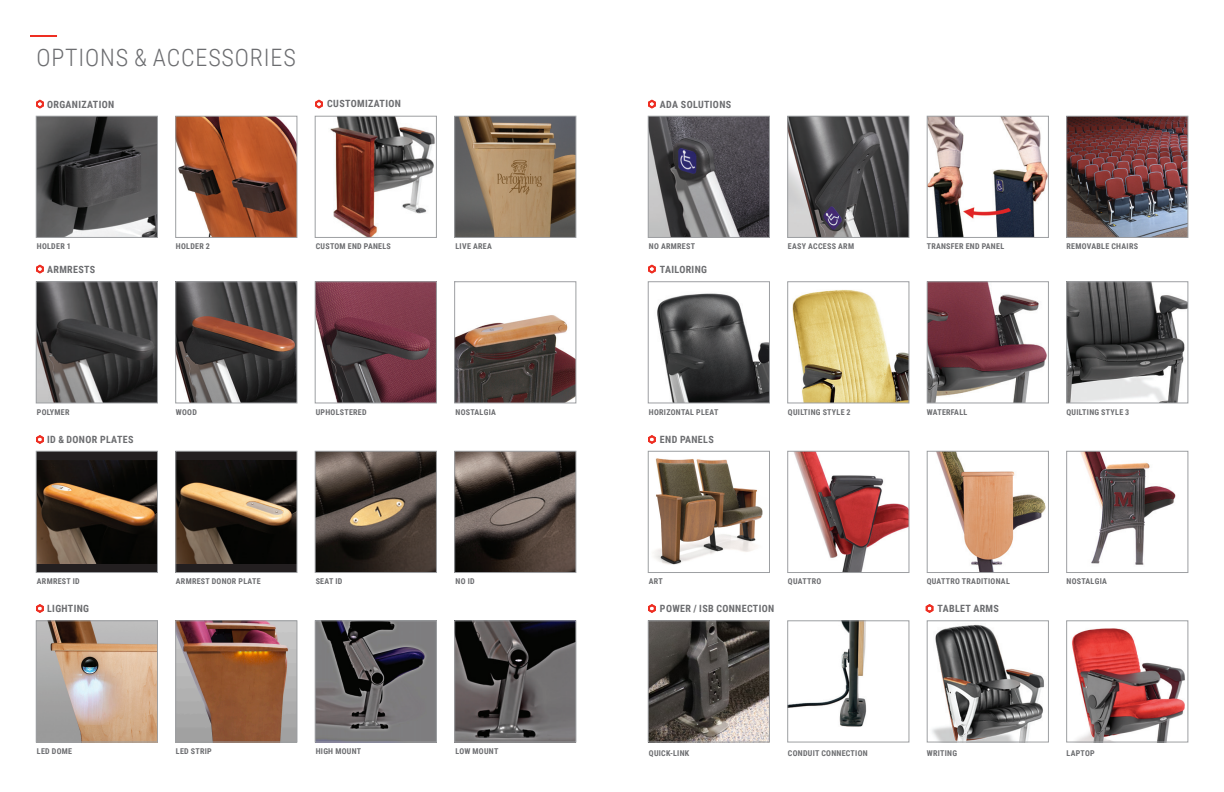
<style>
.page{position:relative;width:1224px;height:792px;background:#fff}
.page>*{position:absolute;margin:0;border:0;box-sizing:border-box;transform-origin:0 0}
.t1{font:300 24px "Roboto Condensed";letter-spacing:.035em;color:#6c6d70}
.t2{font:700 10px "Roboto Condensed";letter-spacing:.035em;color:#6c6d70}
.t3{font:700 8px "Roboto Condensed";letter-spacing:.035em;color:#6c6d70}
</style>
<div class="page">
<svg style="left:36px;top:99px;width:8px;height:10px"></svg>
<svg style="left:315px;top:99px;width:8px;height:10px"></svg>
<svg style="left:36px;top:264px;width:8px;height:10px"></svg>
<svg style="left:36px;top:435px;width:8px;height:9px"></svg>
<svg style="left:36px;top:604px;width:8px;height:9px"></svg>
<svg style="left:648px;top:99px;width:8px;height:10px"></svg>
<svg style="left:648px;top:264px;width:8px;height:10px"></svg>
<svg style="left:648px;top:435px;width:8px;height:9px"></svg>
<svg style="left:648px;top:604px;width:8px;height:9px"></svg>
<img style="left:38px;top:118px;width:118px;height:118px">
<div style="left:36px;top:116px;width:122px;height:122px;border:1px solid #9d9fa2"></div>
<img style="left:178px;top:118px;width:117px;height:118px">
<div style="left:176px;top:116px;width:121px;height:122px;border:1px solid #9d9fa2"></div>
<img style="left:330px;top:118px;width:105px;height:118px">
<div style="left:315px;top:116px;width:122px;height:122px;border:1px solid #9d9fa2"></div>
<img style="left:457px;top:118px;width:117px;height:118px">
<div style="left:455px;top:116px;width:121px;height:122px;border:1px solid #9d9fa2"></div>
<img style="left:38px;top:284px;width:118px;height:117px">
<div style="left:36px;top:282px;width:122px;height:121px;border:1px solid #9d9fa2"></div>
<img style="left:178px;top:284px;width:117px;height:117px">
<div style="left:176px;top:282px;width:121px;height:121px;border:1px solid #9d9fa2"></div>
<img style="left:317px;top:284px;width:118px;height:117px">
<div style="left:315px;top:282px;width:122px;height:121px;border:1px solid #9d9fa2"></div>
<img style="left:457px;top:315px;width:117px;height:86px">
<div style="left:455px;top:282px;width:121px;height:121px;border:1px solid #9d9fa2"></div>
<div style="left:36px;top:451px;width:121px;height:122px;background:#231f20"></div>
<img style="left:38px;top:461px;width:118px;height:102px">
<div style="left:36px;top:451px;width:122px;height:122px;border:1px solid #9d9fa2"></div>
<div style="left:176px;top:451px;width:121px;height:122px;background:#231f20"></div>
<img style="left:178px;top:461px;width:117px;height:102px">
<div style="left:176px;top:451px;width:121px;height:122px;border:1px solid #9d9fa2"></div>
<img style="left:317px;top:453px;width:118px;height:118px">
<div style="left:315px;top:451px;width:122px;height:122px;border:1px solid #9d9fa2"></div>
<img style="left:457px;top:453px;width:117px;height:118px">
<div style="left:455px;top:451px;width:121px;height:122px;border:1px solid #9d9fa2"></div>
<img style="left:650px;top:118px;width:118px;height:118px">
<div style="left:648px;top:116px;width:122px;height:122px;border:1px solid #9d9fa2"></div>
<img style="left:790px;top:118px;width:117px;height:118px">
<div style="left:788px;top:116px;width:121px;height:122px;border:1px solid #9d9fa2"></div>
<img style="left:929px;top:118px;width:118px;height:118px">
<div style="left:927px;top:116px;width:122px;height:122px;border:1px solid #9d9fa2"></div>
<img style="left:1069px;top:118px;width:117px;height:118px">
<div style="left:1067px;top:116px;width:121px;height:122px;border:1px solid #9d9fa2"></div>
<img style="left:657px;top:293px;width:111px;height:108px">
<div style="left:648px;top:282px;width:122px;height:121px;border:1px solid #9d9fa2"></div>
<img style="left:792px;top:290px;width:115px;height:111px">
<div style="left:788px;top:282px;width:121px;height:121px;border:1px solid #9d9fa2"></div>
<img style="left:929px;top:284px;width:118px;height:117px">
<div style="left:927px;top:282px;width:122px;height:121px;border:1px solid #9d9fa2"></div>
<img style="left:1069px;top:284px;width:117px;height:117px">
<div style="left:1067px;top:282px;width:121px;height:121px;border:1px solid #9d9fa2"></div>
<img style="left:654px;top:458px;width:109px;height:107px">
<div style="left:648px;top:451px;width:122px;height:122px;border:1px solid #9d9fa2"></div>
<img style="left:794px;top:453px;width:113px;height:118px">
<div style="left:788px;top:451px;width:121px;height:122px;border:1px solid #9d9fa2"></div>
<img style="left:936px;top:453px;width:110px;height:118px">
<div style="left:927px;top:451px;width:122px;height:122px;border:1px solid #9d9fa2"></div>
<img style="left:1081px;top:453px;width:95px;height:112px">
<div style="left:1067px;top:451px;width:121px;height:122px;border:1px solid #9d9fa2"></div>
<img style="left:650px;top:623px;width:118px;height:117px">
<div style="left:648px;top:621px;width:122px;height:121px;border:1px solid #9d9fa2"></div>
<img style="left:790px;top:623px;width:77px;height:104px">
<div style="left:788px;top:621px;width:121px;height:121px;border:1px solid #9d9fa2"></div>
<img style="left:932px;top:624px;width:112px;height:116px">
<div style="left:927px;top:621px;width:122px;height:121px;border:1px solid #9d9fa2"></div>
<img style="left:1072px;top:628px;width:113px;height:112px">
<div style="left:1067px;top:621px;width:121px;height:121px;border:1px solid #9d9fa2"></div>
<img style="left:38px;top:623px;width:118px;height:117px">
<div style="left:36px;top:621px;width:122px;height:121px;border:1px solid #9d9fa2"></div>
<img style="left:178px;top:623px;width:117px;height:117px">
<div style="left:176px;top:621px;width:121px;height:121px;border:1px solid #9d9fa2"></div>
<img style="left:317px;top:623px;width:118px;height:117px">
<div style="left:315px;top:621px;width:122px;height:121px;border:1px solid #9d9fa2"></div>
<img style="left:457px;top:623px;width:117px;height:117px">
<div style="left:455px;top:621px;width:121px;height:121px;border:1px solid #9d9fa2"></div>
<svg style="left:925px;top:604px;width:9px;height:9px"></svg>
<hr style="left:30px;top:35px;width:27px;height:2px;background:#ee2e22">
<h3 class="t1" style="left:36px;top:41px;width:261px">OPTIONS &amp; ACCESSORIES</h3>
<p class="t2" style="left:47px;top:97px;width:69px">ORGANIZATION</p>
<p class="t2" style="left:327px;top:97px;width:75px">CUSTOMIZATION</p>
<p class="t2" style="left:660px;top:97px;width:73px">ADA SOLUTIONS</p>
<p class="t3" style="left:37px;top:241px;width:35px">HOLDER 1</p>
<p class="t3" style="left:176px;top:241px;width:35px">HOLDER 2</p>
<p class="t3" style="left:316px;top:241px;width:77px">CUSTOM END PANELS</p>
<p class="t3" style="left:456px;top:241px;width:38px">LIVE AREA</p>
<p class="t3" style="left:649px;top:241px;width:48px">NO ARMREST</p>
<p class="t3" style="left:788px;top:241px;width:68px">EASY ACCESS ARM</p>
<p class="t3" style="left:927px;top:241px;width:79px">TRANSFER END PANEL</p>
<p class="t3" style="left:1067px;top:241px;width:73px">REMOVABLE CHAIRS</p>
<p class="t2" style="left:47px;top:263px;width:50px">ARMRESTS</p>
<p class="t2" style="left:660px;top:263px;width:49px">TAILORING</p>
<p class="t3" style="left:37px;top:407px;width:34px">POLYMER</p>
<p class="t3" style="left:176px;top:407px;width:23px">WOOD</p>
<p class="t3" style="left:316px;top:407px;width:52px">UPHOLSTERED</p>
<p class="t3" style="left:456px;top:407px;width:42px">NOSTALGIA</p>
<p class="t3" style="left:649px;top:407px;width:71px">HORIZONTAL PLEAT</p>
<p class="t3" style="left:788px;top:407px;width:64px">QUILTING STYLE 2</p>
<p class="t3" style="left:927px;top:407px;width:42px">WATERFALL</p>
<p class="t3" style="left:1067px;top:407px;width:64px">QUILTING STYLE 3</p>
<p class="t2" style="left:47px;top:432px;width:88px">ID &amp; DONOR PLATES</p>
<p class="t2" style="left:660px;top:432px;width:55px">END PANELS</p>
<p class="t3" style="left:37px;top:576px;width:44px">ARMREST ID</p>
<p class="t3" style="left:176px;top:576px;width:86px">ARMREST DONOR PLATE</p>
<p class="t3" style="left:316px;top:576px;width:28px">SEAT ID</p>
<p class="t3" style="left:456px;top:576px;width:21px">NO ID</p>
<p class="t3" style="left:649px;top:576px;width:15px">ART</p>
<p class="t3" style="left:788px;top:576px;width:35px">QUATTRO</p>
<p class="t3" style="left:927px;top:576px;width:85px">QUATTRO TRADITIONAL</p>
<p class="t3" style="left:1067px;top:576px;width:42px">NOSTALGIA</p>
<p class="t2" style="left:47px;top:602px;width:43px">LIGHTING</p>
<p class="t2" style="left:660px;top:602px;width:116px">POWER / ISB CONNECTION</p>
<p class="t2" style="left:938px;top:602px;width:63px">TABLET ARMS</p>
<p class="t3" style="left:37px;top:745px;width:37px">LED DOME</p>
<p class="t3" style="left:176px;top:745px;width:37px">LED STRIP</p>
<p class="t3" style="left:316px;top:745px;width:47px">HIGH MOUNT</p>
<p class="t3" style="left:456px;top:745px;width:44px">LOW MOUNT</p>
<p class="t3" style="left:649px;top:747px;width:42px">QUICK-LINK</p>
<p class="t3" style="left:788px;top:747px;width:81px">CONDUIT CONNECTION</p>
<p class="t3" style="left:927px;top:747px;width:32px">WRITING</p>
<p class="t3" style="left:1067px;top:747px;width:30px">LAPTOP</p>
</div>
